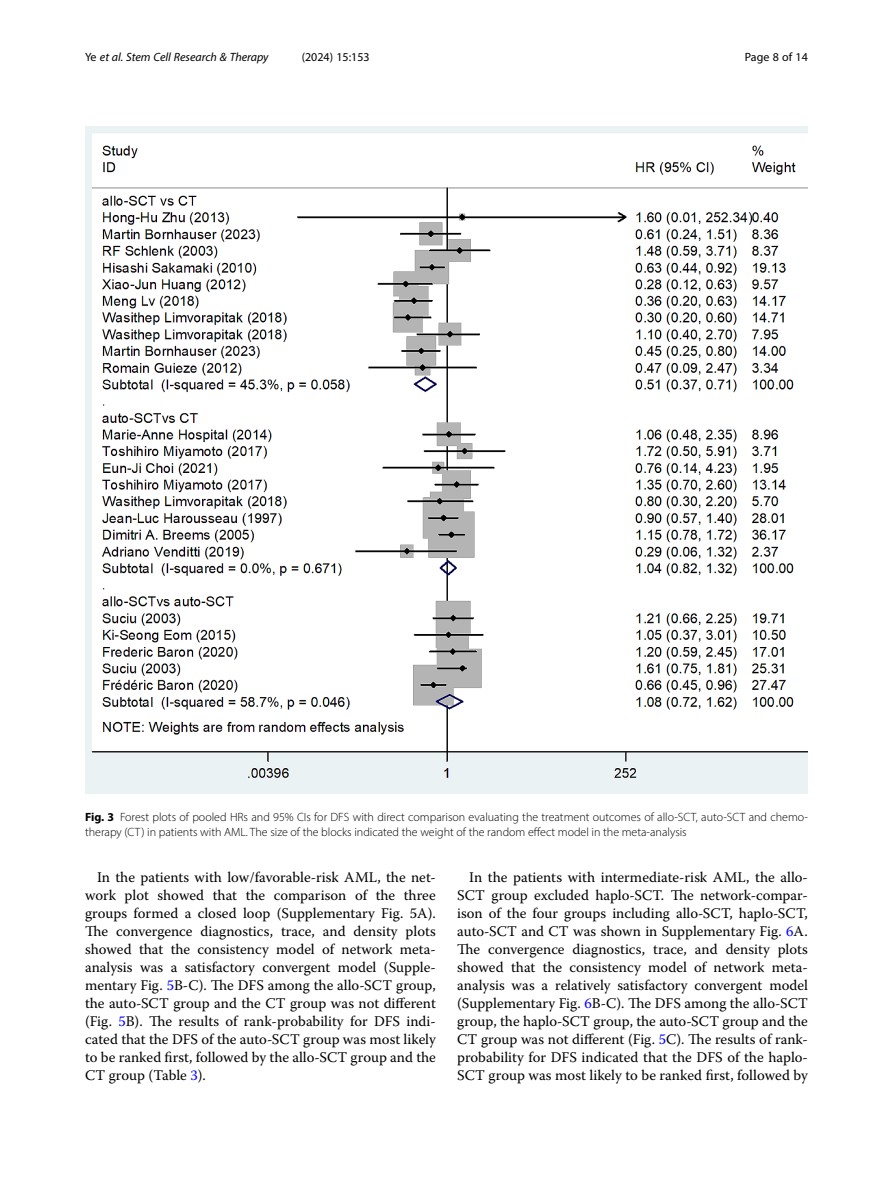
<style>
.page{position:relative;width:893px;height:1191px;background:#fff}
.page>*{position:absolute;margin:0;border:0;box-sizing:border-box;transform-origin:0 0}
.Body_Text_Indent{font:14.7px/18px "Warnock Pro";color:#000;text-align:justify}
.Figure_Caption{font:300 12px/15px "Myriad Pro";color:#000}
.t1{font:italic 12px "Myriad Pro";color:#000}
.t2{font:12px "Myriad Pro";color:#000}
.s1{font-style:normal}
.s2{font-weight:700}
.s3{color:#00f}
</style>
<div class="page">
<img style="left:85px;top:126px;width:723px;height:667px">
<p class="t1" style="left:85px;top:50px;width:185px"><span class="s1">Ye</span> et al. Stem Cell Research &amp; Therapy</p>
<p class="t2" style="left:302px;top:50px;width:70px">(2024) 15:153</p>
<p class="t2" style="left:745px;top:50px;width:65px">Page 8 of 14</p>
<p class="Figure_Caption" style="left:85px;top:809px;width:724px"><span class="s2">Fig. 3</span> Forest plots of pooled HRs and 95% CIs for DFS with direct comparison evaluating the treatment outcomes of allo-SCT, auto-SCT and chemo&shy;therapy (CT) in patients with AML. The size of the blocks indicated the weight of the random effect model in the meta-analysis</p>
<p class="Body_Text_Indent" style="left:85px;top:868px;width:352px;text-indent:12px">In the patients with low/favorable-risk AML, the net&shy;work plot showed that the comparison of the three groups formed a closed loop (Supplementary Fig. 5A).<br>The convergence diagnostics, trace, and density plots showed that the consistency model of network meta&shy;analysis was a satisfactory convergent model (Supple&shy;mentary Fig. <span class="s3">5</span>B-C). The DFS among the allo-SCT group, the auto-SCT group and the CT group was not different (Fig. <span class="s3">5</span>B). The results of rank-probability for DFS indi&shy;cated that the DFS of the auto-SCT group was most likely to be ranked first, followed by the allo-SCT group and the CT group (Table <span class="s3">3</span>).</p>
<p class="Body_Text_Indent" style="left:457px;top:868px;width:352px;text-indent:12px">In the patients with intermediate-risk AML, the allo-SCT group excluded haplo-SCT. The network-compar&shy;ison of the four groups including allo-SCT, haplo-SCT, auto-SCT and CT was shown in Supplementary Fig. <span class="s3">6</span>A.<br>The convergence diagnostics, trace, and density plots showed that the consistency model of network meta&shy;analysis was a relatively satisfactory convergent model (Supplementary Fig. <span class="s3">6</span>B-C). The DFS among the allo-SCT group, the haplo-SCT group, the auto-SCT group and the CT group was not different (Fig. <span class="s3">5</span>C). The results of rank&shy;probability for DFS indicated that the DFS of the haplo-SCT group was most likely to be ranked first, followed by</p>
</div>
